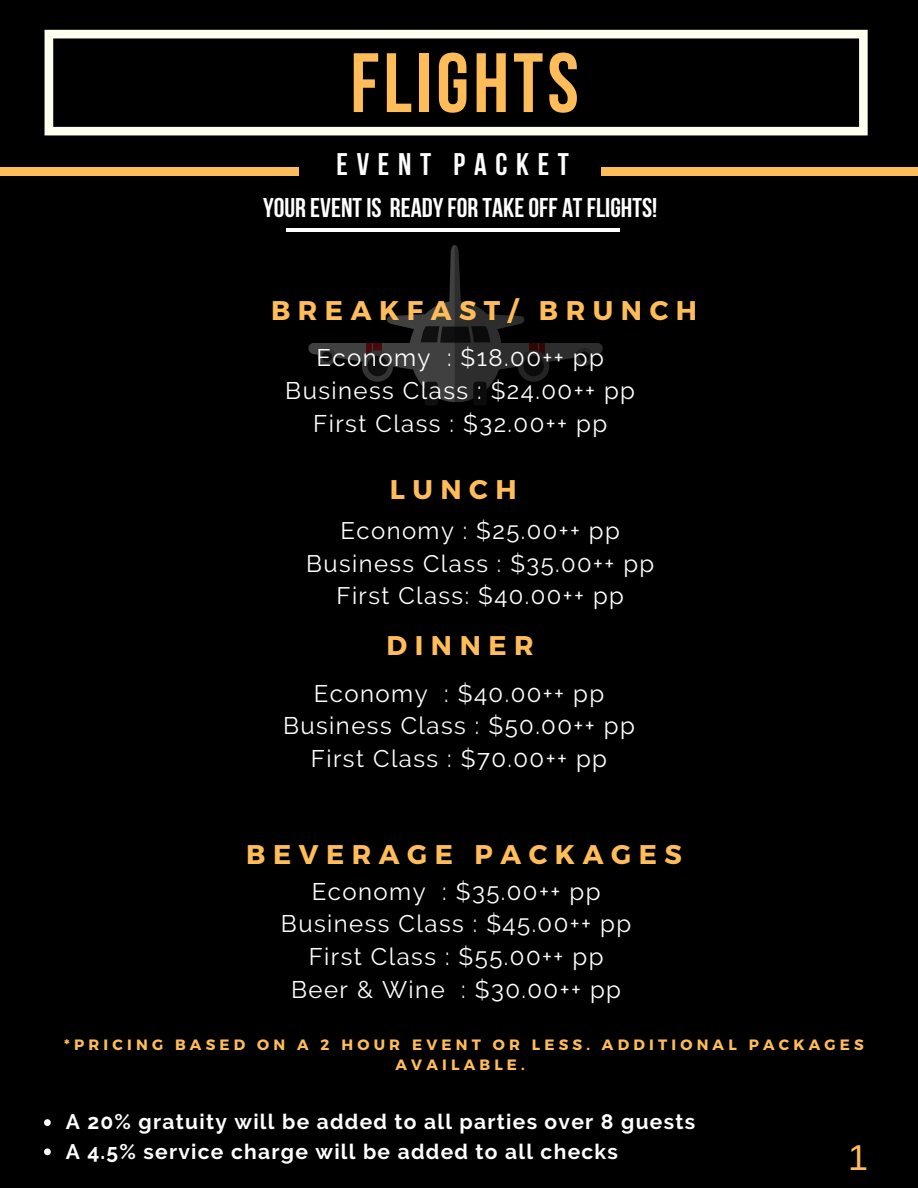
<style>
.page{position:relative;width:918px;height:1188px;background:#000}
.page>*{position:absolute;margin:0;border:0;box-sizing:border-box;transform-origin:0 0}
.t1{font:700 84px "Bebas Neue";letter-spacing:.05em;color:#ffbd59}
.t2{font:36px "Arimo";color:#ffbd59}
.t3{font:700 31.2px "Bebas Neue";letter-spacing:.28em;color:#fff}
.t4{font:700 27px "Montserrat";letter-spacing:.28em;color:#ffbd59}
.t5{font:700 27px "Bebas Neue";color:#fff}
.t6{font:24px "Raleway";letter-spacing:.06em;color:#fff}
.t7{font:23.85px "Raleway";letter-spacing:.06em;color:#fff}
.t8{font:700 21px "Raleway";letter-spacing:.06em;color:#fff}
.t9{font:700 15px/20.2px "Montserrat";letter-spacing:.28em;color:#ffbd59;text-align:center}
</style>
<div class="page">
<svg style="left:308px;top:314px;width:295px;height:70px"></svg>
<div style="left:374px;top:343px;width:8px;height:25px;background:#4a080b"></div>
<div style="left:366px;top:343px;width:6px;height:25px;background:#4a080b"></div>
<svg style="left:362px;top:350px;width:31px;height:32px"></svg>
<svg style="left:318px;top:348px;width:18px;height:18px"></svg>
<svg style="left:421px;top:245px;width:181px;height:160px"></svg>
<hr style="left:286px;top:228px;width:333px;height:4px;background:#fff">
<svg style="left:45px;top:30px;width:823px;height:105px"></svg>
<div style="left:0;top:168px;width:298px;height:8px;background:#ffbd59"></div>
<div style="left:602px;top:168px;width:316px;height:8px;background:#ffbd59"></div>
<svg style="left:44px;top:1119px;width:7px;height:7px"></svg>
<svg style="left:44px;top:1148px;width:7px;height:7px"></svg>
<p class="t1" style="left:350px;top:49px;width:230px">Flights</p>
<p class="t3" style="left:337px;top:152px;width:234px">EVENT PACKET</p>
<p class="t5" style="left:263px;top:197px;width:396px">YOUR EVENTIS READYFOR TAKEOFF AT FLIGHTS!</p>
<p class="t4" style="left:271px;top:293px;width:428px">BREAKFAST/ BRUNCH</p>
<p class="t6" style="left:317px;top:344px;width:289px">Economy : $18.00++ pp</p>
<p class="t6" style="left:285px;top:376px;width:351px">Business Class : $24.00++ pp</p>
<p class="t6" style="left:313px;top:409px;width:296px">First Class : $32.00++ pp</p>
<p class="t4" style="left:390px;top:471px;width:128px">LUNCH</p>
<p class="t7" style="left:341px;top:517px;width:281px">Economy : $25.00++ pp</p>
<p class="t7" style="left:306px;top:549px;width:350px">Business Class : $35.00++ pp</p>
<p class="t7" style="left:337px;top:582px;width:289px">First Class: $40.00++ pp</p>
<p class="t4" style="left:387px;top:628px;width:149px">DINNER</p>
<p class="t6" style="left:314px;top:679px;width:292px">Economy : $40.00++ pp</p>
<p class="t6" style="left:283px;top:712px;width:353px">Business Class : $50.00++ pp</p>
<p class="t6" style="left:311px;top:744px;width:298px">First Class : $70.00++ pp</p>
<p class="t4" style="left:246px;top:837px;width:437px">BEVERAGE PACKAGES</p>
<p class="t6" style="left:312px;top:877px;width:290px">Economy : $35.00++ pp</p>
<p class="t6" style="left:281px;top:910px;width:352px">Business Class : $45.00++ pp</p>
<p class="t6" style="left:309px;top:942px;width:296px">First Class : $55.00++ pp</p>
<p class="t6" style="left:291px;top:975px;width:331px">Beer &amp; Wine : $30.00++ pp</p>
<p class="t9" style="left:64px;top:1034px;width:801px">*PRICING BASED ON A 2 HOUR EVENT OR LESS. ADDITIONAL PACKAGES<br>AVAILABLE.</p>
<p class="t8" style="left:66px;top:1110px;width:631px">A 20% gratuity will be added to all parties over 8 guests</p>
<p class="t8" style="left:66px;top:1139px;width:554px">A 4.5% service charge will be added to all checks</p>
<p class="t2" style="left:848px;top:1137px;width:22px">1</p>
</div>
